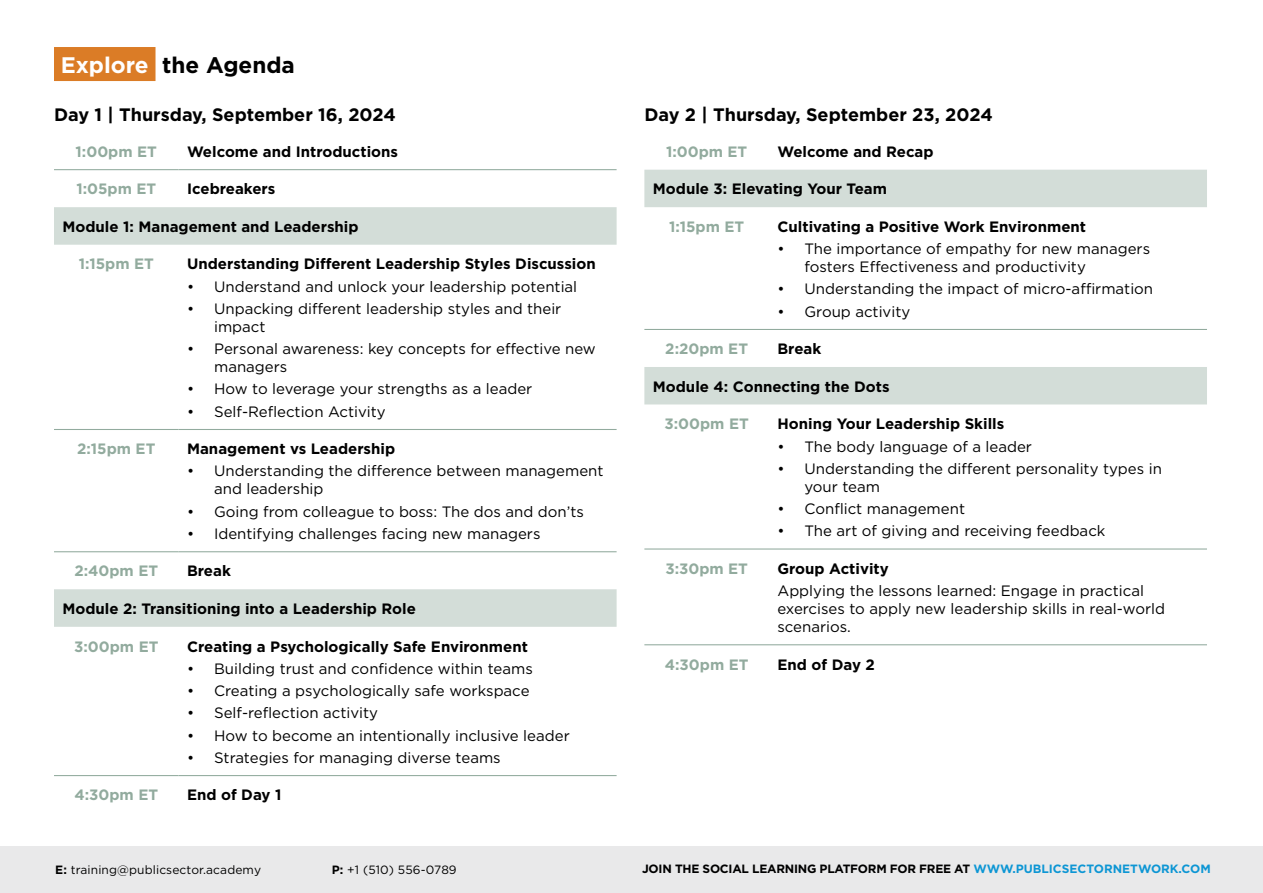
<style>
.page{position:relative;width:1263px;height:893px;background:#fff}
.page>*{position:absolute;margin:0;border:0;box-sizing:border-box;transform-origin:0 0}
.t1{font:700 22.5px "Gotham";color:#000}
.t2{font:700 18px "Gotham";color:#000}
.t3{font:15px/18px "Gotham";color:#000}
.t4{font:700 15px "Gotham";color:#000}
.t5{font:700 15px "Gotham";color:#92ab9e}
.t6{font:700 12px "Gotham";letter-spacing:-.02em;color:#000}
.t7{font:12px "Gotham";letter-spacing:.01em;color:#000}
.s1{color:#fff}
.s2{font-weight:700}
.s3{color:#0d96d4}
</style>
<div class="page">
<div style="left:54px;top:47px;width:101px;height:34px;background:#db7c26"></div>
<div style="left:0;top:846px;width:1263px;height:47px;background:#e9e9ea"></div>
<svg style="left:54px;top:207px;width:563px;height:420px"></svg>
<hr style="left:54px;top:775px;width:125px;height:1px;background:#92ab9e">
<hr style="left:179px;top:775px;width:438px;height:1px;background:#92ab9e">
<hr style="left:54px;top:169px;width:125px;height:1px;background:#92ab9e">
<hr style="left:179px;top:169px;width:438px;height:1px;background:#92ab9e">
<hr style="left:54px;top:429px;width:125px;height:1px;background:#92ab9e">
<hr style="left:179px;top:429px;width:438px;height:1px;background:#92ab9e">
<hr style="left:54px;top:551px;width:125px;height:1px;background:#92ab9e">
<hr style="left:179px;top:551px;width:438px;height:1px;background:#92ab9e">
<svg style="left:644px;top:170px;width:563px;height:234px"></svg>
<hr style="left:644px;top:548px;width:125px;height:2px;background:#92ab9e">
<hr style="left:769px;top:548px;width:438px;height:2px;background:#92ab9e">
<hr style="left:644px;top:644px;width:125px;height:1px;background:#92ab9e">
<hr style="left:769px;top:644px;width:438px;height:1px;background:#92ab9e">
<hr style="left:644px;top:329px;width:125px;height:1px;background:#92ab9e">
<hr style="left:769px;top:329px;width:438px;height:1px;background:#92ab9e">
<h1 class="t1" style="left:61px;top:50px;width:236px"><span class="s1">Explore</span> the Agenda</h1>
<p class="t2" style="left:54px;top:103px;width:343px">Day 1 | Thursday, September 16, 2024</p>
<p class="t2" style="left:644px;top:103px;width:350px">Day 2 | Thursday, September 23, 2024</p>
<p class="t5" style="left:76px;top:142px;width:83px">1:00pm ET</p>
<p class="t4" style="left:187px;top:142px;width:212px">Welcome and Introductions</p>
<p class="t5" style="left:76px;top:179px;width:81px">1:05pm ET</p>
<p class="t4" style="left:187px;top:179px;width:90px">Icebreakers</p>
<p class="t4" style="left:62px;top:217px;width:298px">Module 1: Management and Leadership</p>
<p class="t5" style="left:79px;top:254px;width:77px">1:15pm ET</p>
<p class="t4" style="left:187px;top:254px;width:410px">Understanding Different Leadership Styles Discussion</p>
<p class="t3" style="left:187px;top:277px;width:392px">• Understand and unlock your leadership potential</p>
<p class="t3" style="left:214px;top:299px;width:349px;text-indent:-27px">• Unpacking different leadership styles and their impact</p>
<p class="t3" style="left:214px;top:340px;width:383px;text-indent:-27px">• Personal awareness: key concepts for effective new managers</p>
<p class="t3" style="left:187px;top:380px;width:347px">• How to leverage your strengths as a leader</p>
<p class="t3" style="left:187px;top:402px;width:200px">• Self-Reflection Activity</p>
<p class="t5" style="left:77px;top:439px;width:80px">2:15pm ET</p>
<p class="t4" style="left:187px;top:439px;width:210px">Management vs Leadership</p>
<p class="t3" style="left:214px;top:462px;width:391px;text-indent:-27px">• Understanding the difference between management and leadership</p>
<p class="t3" style="left:187px;top:502px;width:398px">• Going from colleague to boss: The dos and don’ts</p>
<p class="t3" style="left:187px;top:524px;width:355px">• Identifying challenges facing new managers</p>
<p class="t5" style="left:74px;top:561px;width:85px">2:40pm ET</p>
<p class="t4" style="left:187px;top:561px;width:45px">Break</p>
<p class="t4" style="left:62px;top:599px;width:355px">Module 2: Transitioning into a Leadership Role</p>
<p class="t5" style="left:74px;top:636px;width:86px">3:00pm ET</p>
<p class="t4" style="left:187px;top:636px;width:342px">Creating a Psychologically Safe Environment</p>
<p class="t3" style="left:187px;top:659px;width:347px">• Building trust and confidence within teams</p>
<p class="t3" style="left:187px;top:681px;width:344px">• Creating a psychologically safe workspace</p>
<p class="t3" style="left:187px;top:704px;width:192px">• Self-reflection activity</p>
<p class="t3" style="left:187px;top:726px;width:384px">• How to become an intentionally inclusive leader</p>
<p class="t3" style="left:187px;top:748px;width:315px">• Strategies for managing diverse teams</p>
<p class="t5" style="left:74px;top:785px;width:85px">4:30pm ET</p>
<p class="t4" style="left:187px;top:785px;width:96px">End of Day 1</p>
<p class="t5" style="left:666px;top:142px;width:83px">1:00pm ET</p>
<p class="t4" style="left:777px;top:142px;width:158px">Welcome and Recap</p>
<p class="t4" style="left:653px;top:179px;width:236px">Module 3: Elevating Your Team</p>
<p class="t5" style="left:669px;top:217px;width:77px">1:15pm ET</p>
<p class="t4" style="left:777px;top:217px;width:310px">Cultivating a Positive Work Environment</p>
<p class="t3" style="left:804px;top:240px;width:347px;text-indent:-27px">• The importance of empathy for new managers fosters Effectiveness and productivity</p>
<p class="t3" style="left:777px;top:280px;width:377px">• Understanding the impact of micro-affirmation</p>
<p class="t3" style="left:777px;top:302px;width:134px">• Group activity</p>
<p class="t5" style="left:665px;top:339px;width:84px">2:20pm ET</p>
<p class="t4" style="left:777px;top:339px;width:45px">Break</p>
<p class="t4" style="left:653px;top:376px;width:238px">Module 4: Connecting the Dots</p>
<p class="t5" style="left:664px;top:414px;width:86px">3:00pm ET</p>
<p class="t4" style="left:777px;top:414px;width:228px">Honing Your Leadership Skills</p>
<p class="t3" style="left:777px;top:437px;width:256px">• The body language of a leader</p>
<p class="t3" style="left:804px;top:459px;width:359px;text-indent:-27px">• Understanding the different personality types in your team</p>
<p class="t3" style="left:777px;top:499px;width:189px">• Conflict management</p>
<p class="t3" style="left:777px;top:522px;width:329px">• The art of giving and receiving feedback</p>
<p class="t5" style="left:665px;top:558px;width:84px">3:30pm ET</p>
<p class="t4" style="left:777px;top:558px;width:113px">Group Activity</p>
<p class="t3" style="left:777px;top:581px;width:389px">Applying the lessons learned: Engage in practical exercises to apply new leadership skills in real-world scenarios.</p>
<p class="t5" style="left:665px;top:654px;width:85px">4:30pm ET</p>
<p class="t4" style="left:777px;top:654px;width:99px">End of Day 2</p>
<p class="t7" style="left:55px;top:862px;width:207px"><span class="s2">E:</span> training@publicsector.academy</p>
<p class="t7" style="left:332px;top:862px;width:126px"><span class="s2">P:</span> +1 (510) 556-0789</p>
<p class="t6" style="left:642px;top:861px;width:570px">JOIN THE SOCIAL LEARNING PLATFORM FOR FREE AT <span class="s3">WWW.PUBLICSECTORNETWORK.COM</span></p>
</div>
